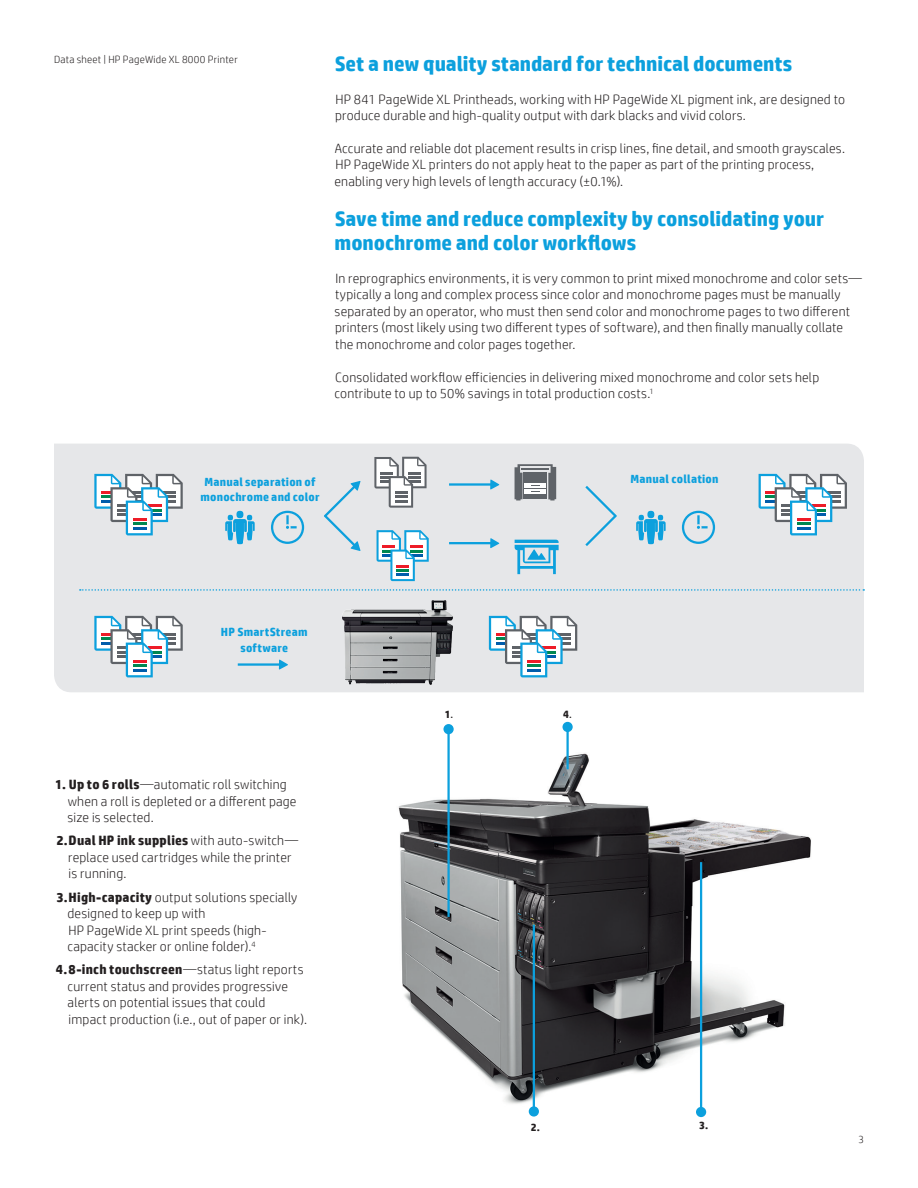
<style>
.page{position:relative;width:918px;height:1188px;background:#fff}
.page>*{position:absolute;margin:0;border:0;box-sizing:border-box;transform-origin:0 0}
.t1{font:700 21px/24px "HP Simplified";letter-spacing:-.005em;color:#0ca0dd}
.t2{font:300 13.5px/16.5px "HP Simplified";letter-spacing:.015em;color:#231f20}
.t3{font:700 11.85px/15.5px "HP Simplified";letter-spacing:.02em;color:#0ca0dd;text-align:center}
.t4{font:700 10.8px "HP Simplified";color:#231f20}
.t5{font:300 10.5px "HP Simplified";letter-spacing:.025em;color:#231f20}
.s1{font-weight:700}
.s2{font-weight:400}
</style>
<div class="page">
<img style="left:398px;top:721px;width:413px;height:397px">
<div style="left:54px;top:444px;width:810px;height:248px;background:#e6e7e9"></div>
<svg style="left:94px;top:474px;width:89px;height:61px"></svg>
<svg style="left:759px;top:474px;width:88px;height:61px"></svg>
<svg style="left:271px;top:511px;width:33px;height:33px"></svg>
<svg style="left:225px;top:515px;width:30px;height:29px"></svg>
<div style="left:236px;top:511px;width:7px;height:7px;background:#0ca0dd;border-radius:50%"></div>
<svg style="left:682px;top:511px;width:33px;height:33px"></svg>
<svg style="left:636px;top:515px;width:30px;height:29px"></svg>
<div style="left:647px;top:511px;width:7px;height:7px;background:#0ca0dd;border-radius:50%"></div>
<svg style="left:321px;top:481px;width:40px;height:70px;background:#cfdfe7"></svg>
<svg style="left:374px;top:457px;width:53px;height:51px"></svg>
<hr style="left:449px;top:483px;width:42px;height:3px;background:#0ca0dd">
<svg style="left:490px;top:479px;width:10px;height:11px"></svg>
<svg style="left:515px;top:540px;width:44px;height:34px"></svg>
<svg style="left:377px;top:530px;width:52px;height:51px"></svg>
<hr style="left:449px;top:542px;width:42px;height:2px;background:#0ca0dd">
<svg style="left:490px;top:538px;width:10px;height:11px"></svg>
<svg style="left:80px;top:589px;width:784px;height:2px;background:#acd3e5"></svg>
<svg style="left:94px;top:616px;width:89px;height:61px"></svg>
<svg style="left:489px;top:616px;width:88px;height:61px"></svg>
<hr style="left:238px;top:663px;width:42px;height:3px;background:#0ca0dd">
<svg style="left:279px;top:659px;width:9px;height:11px"></svg>
<img style="left:333px;top:596px;width:134px;height:96px">
<svg style="left:583px;top:483px;width:36px;height:66px;background:#d4e1e8"></svg>
<svg style="left:515px;top:464px;width:41px;height:36px"></svg>
<hr style="left:533px;top:925px;width:2px;height:186px;background:#0ca0dd">
<hr style="left:700px;top:862px;width:2px;height:248px;background:#0ca0dd">
<div style="left:529px;top:1106px;width:10px;height:11px;background:#0ca0dd;border-radius:50%"></div>
<div style="left:696px;top:1107px;width:10px;height:10px;background:#0ca0dd;border-radius:50%"></div>
<hr style="left:566px;top:728px;width:3px;height:41px;background:#0ca0dd">
<div style="left:562px;top:722px;width:11px;height:10px;background:#0ca0dd;border-radius:50%"></div>
<hr style="left:447px;top:730px;width:3px;height:187px;background:#0ca0dd">
<div style="left:443px;top:724px;width:11px;height:10px;background:#0ca0dd;border-radius:50%"></div>
<p class="t5" style="left:54px;top:52px;width:185px">Data sheet | HP PageWide XL 8000 Printer</p>
<h1 class="t1" style="left:335px;top:52px;width:459px">Set a new quality standard for technical documents</h1>
<p class="t2" style="left:335px;top:90px;width:511px">HP 841 PageWide XL Printheads, working with HP PageWide XL pigment ink, are designed to produce durable and high-quality output with dark blacks and vivid colors.</p>
<p class="t2" style="left:335px;top:140px;width:512px">Accurate and reliable dot placement results in crisp lines, fine detail, and smooth grayscales.<br>HP PageWide XL printers do not apply heat to the paper as part of the printing process, enabling very high levels of length accuracy (±0.1%).</p>
<h1 class="t1" style="left:335px;top:207px;width:491px">Save time and reduce complexity by consolidating your monochrome and color workflows</h1>
<p class="t2" style="left:335px;top:270px;width:529px">In reprographics environments, it is very common to print mixed monochrome and color sets— typically a long and complex process since color and monochrome pages must be manually separated by an operator, who must then send color and monochrome pages to two different printers (most likely using two different types of software), and then finally manually collate the monochrome and color pages together.</p>
<p class="t2" style="left:335px;top:368px;width:486px">Consolidated workflow efficiencies in delivering mixed monochrome and color sets help contribute to up to 50% savings in total production costs.<sup>1</sup></p>
<p class="t3" style="left:200px;top:474px;width:121px">Manual separation of monochrome and color</p>
<p class="t3" style="left:631px;top:471px;width:89px">Manual collation</p>
<p class="t3" style="left:221px;top:624px;width:88px">HP SmartStream software</p>
<p class="t2" style="left:68px;top:776px;width:230px;text-indent:-12px"><span class="s1">1. Up to 6 rolls</span>—automatic roll switching when a roll is depleted or a different page size is selected.</p>
<p class="t2" style="left:68px;top:832px;width:232px;text-indent:-12px"><span class="s1">2.Dual HP ink supplies</span> with auto-switch— replace used cartridges while the printer is running.</p>
<p class="t2" style="left:68px;top:888px;width:231px;text-indent:-11px"><span class="s1">3.High-capacity</span> output solutions specially designed to keep up with<br>HP PageWide XL print speeds (high&shy;capacity stacker or online folder).<sup>4</sup></p>
<p class="t2" style="left:68px;top:961px;width:241px;text-indent:-12px"><span class="s1">4.8-inch touchscreen</span>—status light reports current status and provides progressive alerts on potential issues that could<br>impact production (i.e., out of paper or ink).</p>
<p class="t4" style="left:445px;top:707px;width:10px">1<span class="s2">.</span></p>
<p class="t4" style="left:563px;top:707px;width:10px">4<span class="s2">.</span></p>
<p class="t4" style="left:531px;top:1120px;width:11px">2.</p>
<p class="t4" style="left:699px;top:1118px;width:11px">3.</p>
<p class="t5" style="left:858px;top:1132px;width:7px">3</p>
</div>
